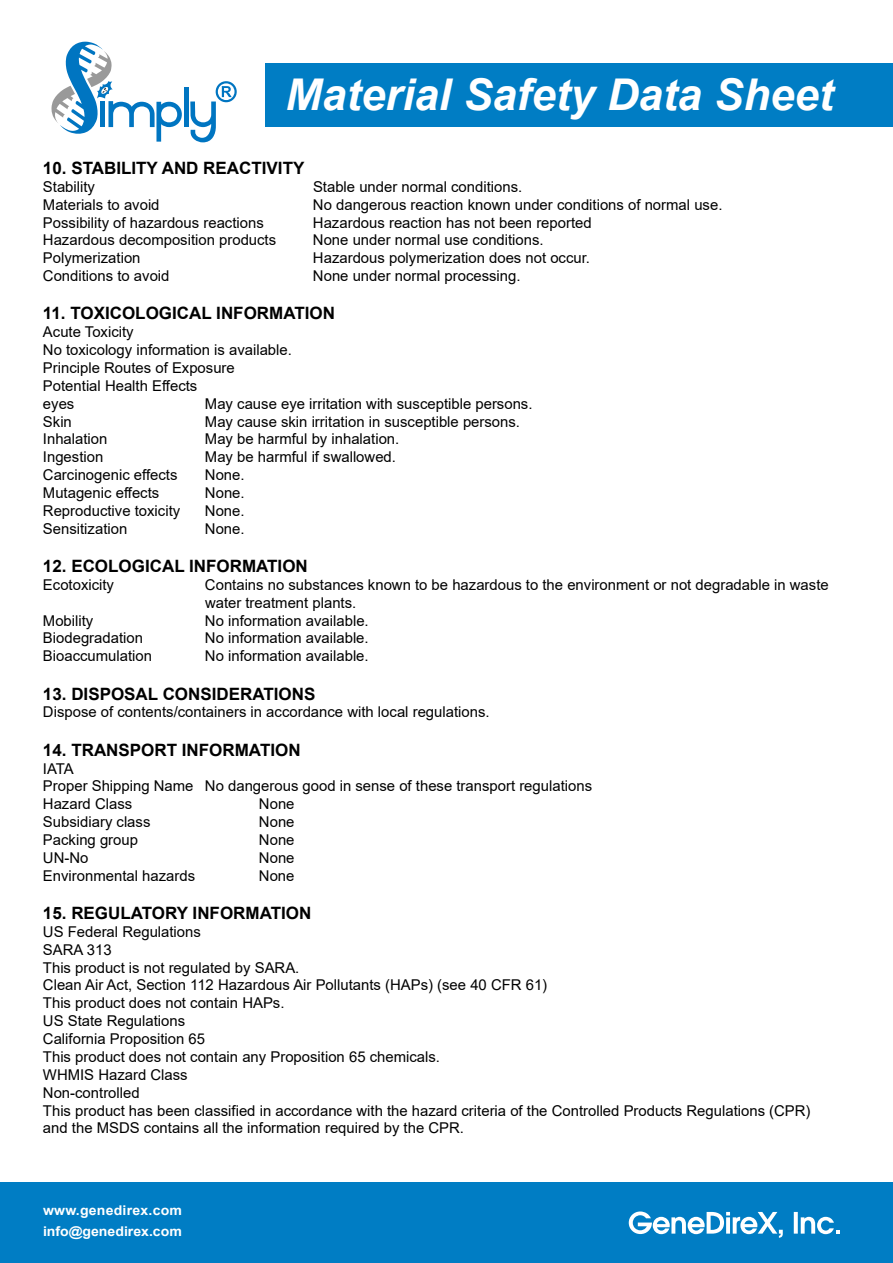
<style>
.page{position:relative;width:893px;height:1263px;background:#fff}
.page>*{position:absolute;margin:0;border:0;box-sizing:border-box;transform-origin:0 0}
.t1{font:italic 700 43.8px "Arial";color:#fff}
.t2{font:700 16.95px "Arial";color:#000}
.t3{font:14.85px/17.9px "Arial";color:#000}
.t4{font:700 13.5px/21.3px "Arial";color:#fff;scale:1.05 1}
</style>
<div class="page">
<div style="left:0;top:1182px;width:893px;height:81px;background:#007dc4"></div>
<div style="left:266px;top:63px;width:627px;height:64px;background:#007dc4"></div>
<svg style="left:629px;top:1211px;width:154px;height:27px"></svg>
<svg style="left:794px;top:1212px;width:46px;height:22px"></svg>
<hr style="left:184px;top:87px;width:4px;height:40px;background:#0075c1">
<svg style="left:51px;top:42px;width:131px;height:100px"></svg>
<svg style="left:190px;top:81px;width:47px;height:61px"></svg>
<h1 class="t1" style="left:286px;top:65px;width:549px">Material Safety Data Sheet</h1>
<p class="t2" style="left:43px;top:156px;width:263px">10. STABILITY AND REACTIVITY</p>
<p class="t3" style="left:43px;top:178px;width:54px">Stability</p>
<p class="t3" style="left:313px;top:178px;width:211px">Stable under normal conditions.</p>
<p class="t3" style="left:43px;top:195px;width:118px">Materials to avoid</p>
<p class="t3" style="left:313px;top:195px;width:411px">No dangerous reaction known under conditions of normal use.</p>
<p class="t3" style="left:43px;top:213px;width:222px">Possibility of hazardous reactions</p>
<p class="t3" style="left:313px;top:213px;width:280px">Hazardous reaction has not been reported</p>
<p class="t3" style="left:43px;top:231px;width:235px">Hazardous decomposition products</p>
<p class="t3" style="left:313px;top:231px;width:232px">None under normal use conditions.</p>
<p class="t3" style="left:43px;top:249px;width:99px">Polymerization</p>
<p class="t3" style="left:313px;top:249px;width:279px">Hazardous polymerization does not occur.</p>
<p class="t3" style="left:43px;top:267px;width:128px">Conditions to avoid</p>
<p class="t3" style="left:313px;top:267px;width:209px">None under normal processing.</p>
<p class="t2" style="left:43px;top:302px;width:294px">11. TOXICOLOGICAL INFORMATION</p>
<p class="t3" style="left:43px;top:323px;width:250px">Acute Toxicity<br>No toxicology information is available.<br>Principle Routes of Exposure<br>Potential Health Effects<br>eyes</p>
<p class="t3" style="left:205px;top:394px;width:329px">May cause eye irritation with susceptible persons.</p>
<p class="t3" style="left:43px;top:412px;width:30px">Skin</p>
<p class="t3" style="left:205px;top:412px;width:317px">May cause skin irritation in susceptible persons.</p>
<p class="t3" style="left:43px;top:430px;width:66px">Inhalation</p>
<p class="t3" style="left:205px;top:430px;width:196px">May be harmful by inhalation.</p>
<p class="t3" style="left:43px;top:448px;width:62px">Ingestion</p>
<p class="t3" style="left:205px;top:448px;width:193px">May be harmful if swallowed.</p>
<p class="t3" style="left:43px;top:466px;width:136px">Carcinogenic effects</p>
<p class="t3" style="left:205px;top:466px;width:41px">None.</p>
<p class="t3" style="left:43px;top:484px;width:118px">Mutagenic effects</p>
<p class="t3" style="left:205px;top:484px;width:41px">None.</p>
<p class="t3" style="left:43px;top:502px;width:139px">Reproductive toxicity</p>
<p class="t3" style="left:205px;top:502px;width:41px">None.</p>
<p class="t3" style="left:43px;top:519px;width:86px">Sensitization</p>
<p class="t3" style="left:205px;top:519px;width:41px">None.</p>
<p class="t2" style="left:43px;top:554px;width:266px">12. ECOLOGICAL INFORMATION</p>
<p class="t3" style="left:43px;top:576px;width:73px">Ecotoxicity</p>
<p class="t3" style="left:205px;top:576px;width:625px">Contains no substances known to be hazardous to the environment or not degradable in waste water treatment plants.</p>
<p class="t3" style="left:43px;top:611px;width:52px">Mobility</p>
<p class="t3" style="left:205px;top:611px;width:165px">No information available.</p>
<p class="t3" style="left:43px;top:629px;width:102px">Biodegradation</p>
<p class="t3" style="left:205px;top:629px;width:165px">No information available.</p>
<p class="t3" style="left:43px;top:647px;width:111px">Bioaccumulation</p>
<p class="t3" style="left:205px;top:647px;width:165px">No information available.</p>
<p class="t2" style="left:43px;top:682px;width:274px">13. DISPOSAL CONSIDERATIONS</p>
<p class="t3" style="left:43px;top:703px;width:448px">Dispose of contents/containers in accordance with local regulations.</p>
<p class="t2" style="left:43px;top:738px;width:259px">14. TRANSPORT INFORMATION</p>
<p class="t3" style="left:43px;top:759px;width:551px">IATA<br>Proper Shipping Name No dangerous good in sense of these transport regulations<br>Hazard Class</p>
<p class="t3" style="left:259px;top:795px;width:37px">None</p>
<p class="t3" style="left:43px;top:813px;width:109px">Subsidiary class</p>
<p class="t3" style="left:259px;top:813px;width:37px">None</p>
<p class="t3" style="left:43px;top:831px;width:97px">Packing group</p>
<p class="t3" style="left:259px;top:831px;width:37px">None</p>
<p class="t3" style="left:43px;top:849px;width:47px">UN-No</p>
<p class="t3" style="left:259px;top:849px;width:37px">None</p>
<p class="t3" style="left:43px;top:866px;width:154px">Environmental hazards</p>
<p class="t3" style="left:259px;top:866px;width:37px">None</p>
<p class="t2" style="left:43px;top:901px;width:270px">15. REGULATORY INFORMATION</p>
<p class="t3" style="left:43px;top:923px;width:769px">US Federal Regulations<br>SARA 313<br>This product is not regulated by SARA.<br>Clean Air Act, Section 112 Hazardous Air Pollutants (HAPs) (see 40 CFR 61)<br>This product does not contain HAPs.<br>US State Regulations<br>California Proposition 65<br>This product does not contain any Proposition 65 chemicals.<br>WHMIS Hazard Class<br>Non-controlled<br>This product has been classified in accordance with the hazard criteria of the Controlled Products Regulations (CPR) and the MSDS contains all the information required by the CPR.</p>
<p class="t4" style="left:43px;top:1200px;width:134px">www.genedirex.com info@genedirex.com</p>
</div>
